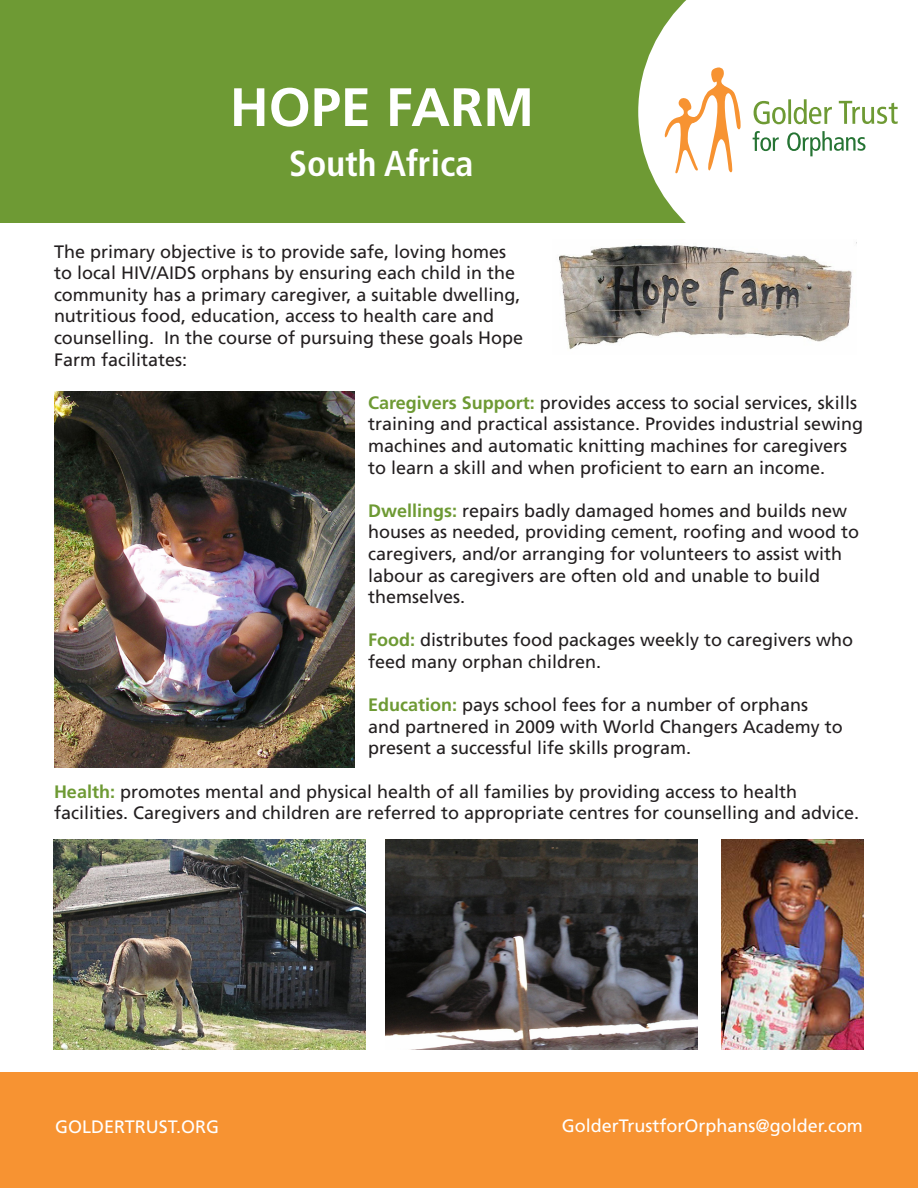
<style>
.page{position:relative;width:918px;height:1188px;background:#fff}
.page>*{position:absolute;margin:0;border:0;box-sizing:border-box;transform-origin:0 0}
.t1{font:700 54px "Frutiger LT Std";color:#fff}
.t2{font:700 condensed 36px "Frutiger LT Std";color:#fff}
.t3{font:18px/21.6px "Frutiger LT Std";color:#231f20}
.t4{font:18px "Frutiger LT Std";color:#fff}
.s1{font-weight:700;color:#6e9a34}
</style>
<div class="page">
<div style="left:0;top:1073px;width:918px;height:115px;background:#f79332"></div>
<div style="left:0;top:0;width:918px;height:222px;background:#6e9a34"></div>
<svg style="left:638px;top:0;width:280px;height:223px;background:#f4f7f0"></svg>
<svg style="left:665px;top:68px;width:76px;height:105px;background:#fce3ca"></svg>
<svg style="left:754px;top:101px;width:32px;height:23px"></svg>
<hr style="left:788px;top:99px;width:3px;height:25px;background:#6e9a34">
<svg style="left:794px;top:99px;width:38px;height:25px"></svg>
<svg style="left:839px;top:101px;width:59px;height:23px"></svg>
<svg style="left:753px;top:131px;width:26px;height:20px"></svg>
<svg style="left:787px;top:131px;width:79px;height:25px;background:#c9dccc"></svg>
<img style="left:559px;top:242px;width:298px;height:108px">
<img style="left:54px;top:392px;width:300px;height:376px">
<img style="left:53px;top:840px;width:312px;height:209px">
<img style="left:385px;top:840px;width:313px;height:209px">
<img style="left:721px;top:840px;width:143px;height:209px">
<p class="t1" style="left:230px;top:76px;width:306px">HOPE FARM</p>
<p class="t2" style="left:289px;top:142px;width:186px">South Africa</p>
<p class="t3" style="left:54px;top:241px;width:471px">The primary objective is to provide safe, loving homes to local HIV/AIDS orphans by ensuring each child in the community has a primary caregiver, a suitable dwelling, nutritious food, education, access to health care and counselling. In the course of pursuing these goals Hope Farm facilitates:</p>
<p class="t3" style="left:368px;top:392px;width:497px"><span class="s1">Caregivers Support:</span> provides access to social services, skills training and practical assistance. Provides industrial sewing machines and automatic knitting machines for caregivers to learn a skill and when proficient to earn an income.</p>
<p class="t3" style="left:368px;top:500px;width:493px"><span class="s1">Dwellings:</span> repairs badly damaged homes and builds new houses as needed, providing cement, roofing and wood to caregivers, and/or arranging for volunteers to assist with labour as caregivers are often old and unable to build themselves.</p>
<p class="t3" style="left:368px;top:629px;width:487px"><span class="s1">Food:</span> distributes food packages weekly to caregivers who feed many orphan children.</p>
<p class="t3" style="left:368px;top:694px;width:476px"><span class="s1">Education:</span> pays school fees for a number of orphans and partnered in 2009 with World Changers Academy to present a successful life skills program.</p>
<p class="t3" style="left:54px;top:781px;width:807px"><span class="s1">Health:</span> promotes mental and physical health of all families by providing access to health facilities. Caregivers and children are referred to appropriate centres for counselling and advice.</p>
<p class="t4" style="left:55px;top:1116px;width:166px">GOLDERTRUST.ORG</p>
<p class="t4" style="left:562px;top:1115px;width:303px">GolderTrustforOrphans@golder.com</p>
</div>
